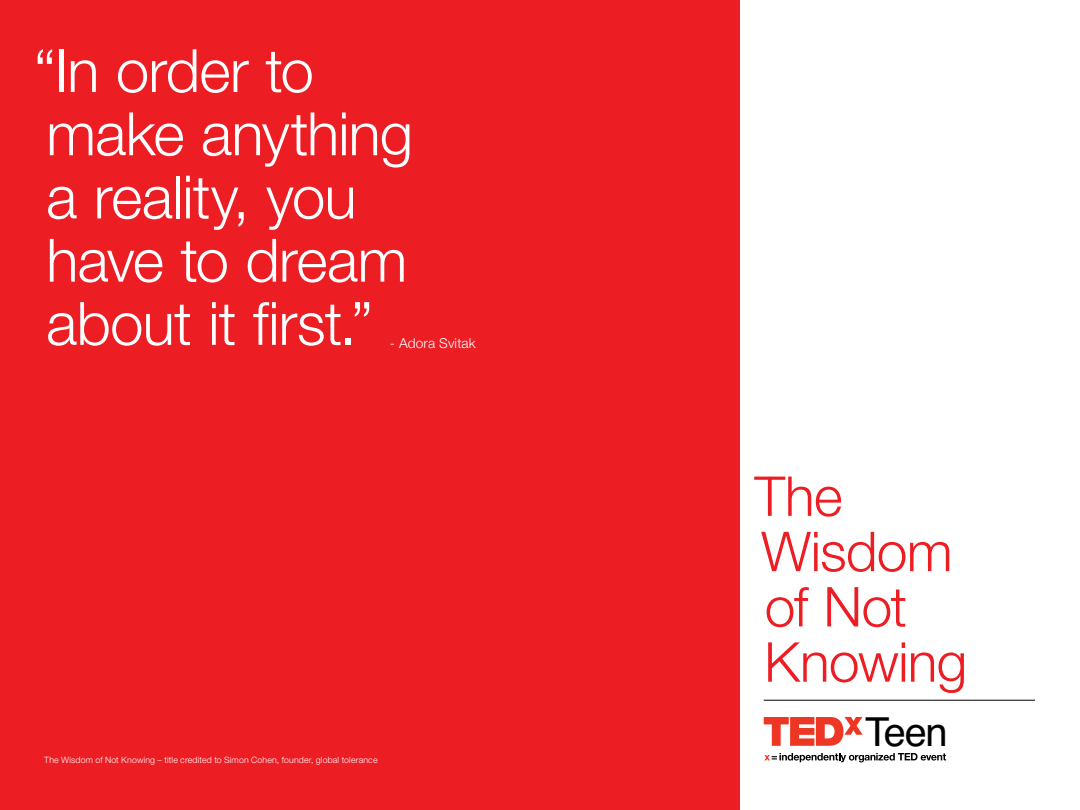
<style>
.page{position:relative;width:1080px;height:810px;background:#fff}
.page>*{position:absolute;margin:0;border:0;box-sizing:border-box;transform-origin:0 0}
.t1{font:300 59.88px/63.2px "Helvetica Neue";letter-spacing:-.01em;color:#fff}
.t2{font:300 55px/55.2px "Helvetica Neue";letter-spacing:-.01em;color:#ed1d24}
.t3{font:40px "Helvetica";color:#000}
.t4{font:300 13.75px "Helvetica Neue";letter-spacing:.01em;color:#fff}
.t5{font:300 8.75px "Helvetica Neue";letter-spacing:.02em;color:#fff}
</style>
<div class="page">
<div style="left:0;top:0;width:740px;height:810px;background:#ed1d24"></div>
<svg style="left:764px;top:753px;width:182px;height:9px"></svg>
<svg style="left:764px;top:717px;width:99px;height:29px"></svg>
<hr style="left:764px;top:700px;width:271px;height:1px;background:#000">
<h1 class="t1" style="left:34px;top:38px;width:381px">“In order to make anything a reality, you have to dream about it first.”</h1>
<h3 class="t4" style="left:390px;top:335px;width:87px">- Adora Svitak</h3>
<p class="t5" style="left:44px;top:755px;width:335px">The Wisdom of Not Knowing – title credited to Simon Cohen, founder, global tolerance</p>
<h2 class="t2" style="left:754px;top:468px;width:214px">The<br>Wisdom of Not<br>Knowing</h2>
<h3 class="t3" style="left:865px;top:701px;width:84px">Teen</h3>
</div>
